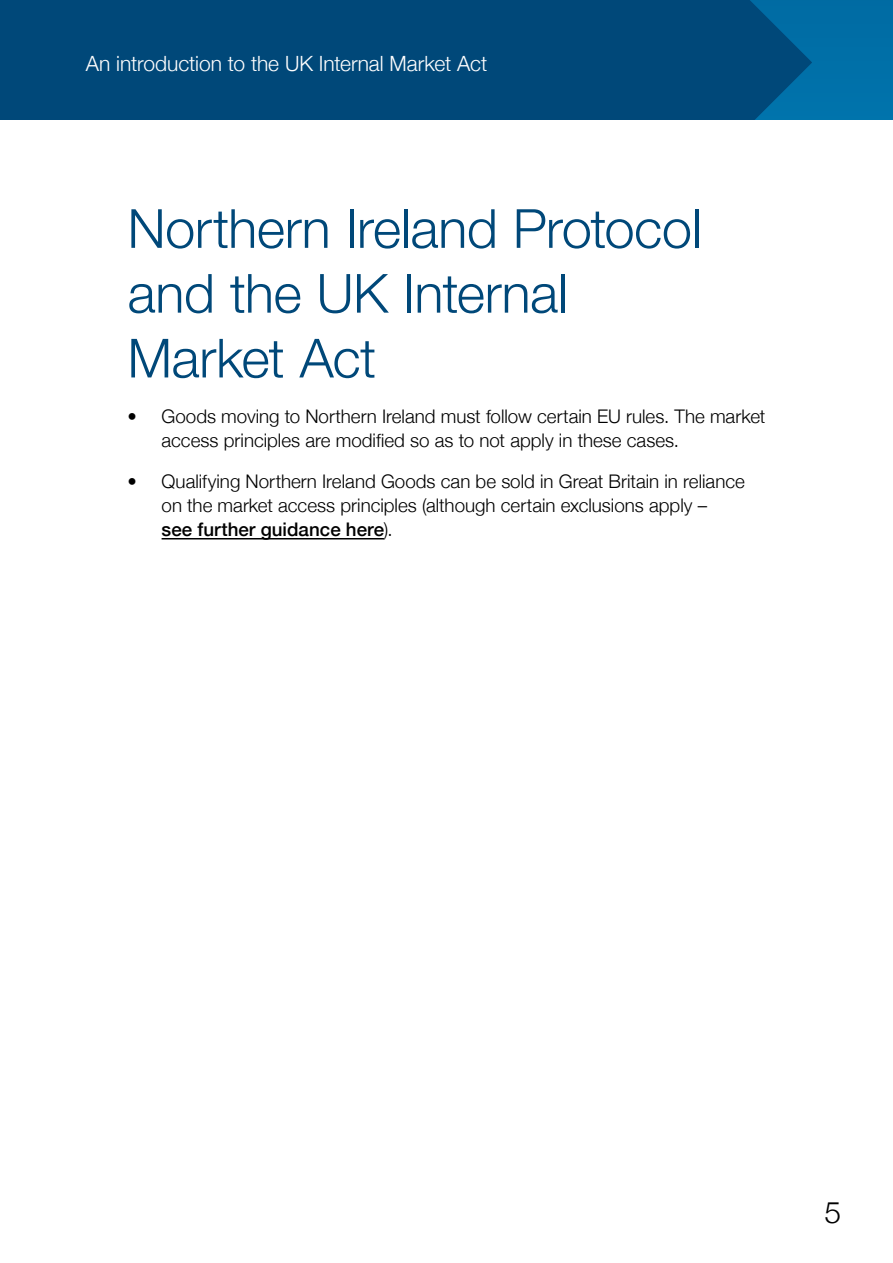
<style>
.page{position:relative;width:893px;height:1263px;background:#fff}
.page>*{position:absolute;margin:0;border:0;box-sizing:border-box;transform-origin:0 0}
.Heading_1{font:300 54px/64.8px "Helvetica Neue";letter-spacing:-.01em;color:#004879}
.t1{font:300 30px "Helvetica Neue";color:#000}
.t2{font:300 21px "Helvetica Neue";letter-spacing:-.005em;color:#fff}
.Bullets{font:300 18.75px/24px "Helvetica Neue";color:#000}
.s1{font-weight:500}
</style>
<div class="page">
<div style="left:0;top:0;width:893px;height:119px;background:#004879"></div>
<svg style="left:750px;top:0;width:143px;height:119px"></svg>
<hr style="left:162px;top:538px;width:222px;height:1px;background:#000">
<p class="t2" style="left:86px;top:47px;width:403px">An introduction to the UK Internal Market Act</p>
<h1 class="Heading_1" style="left:128px;top:192px;width:575px">Northern Ireland Protocol and the UK Internal<br>Market Act</h1>
<p class="Bullets" style="left:162px;top:403px;width:605px;text-indent:-34px">• Goods moving to Northern Ireland must follow certain EU rules. The market access principles are modified so as to not apply in these cases.</p>
<p class="Bullets" style="left:162px;top:468px;width:585px;text-indent:-34px">• Qualifying Northern Ireland Goods can be sold in Great Britain in reliance on the market access principles (although certain exclusions apply –<br><span class="s1">see further guidance here</span>).</p>
<h2 class="t1" style="left:824px;top:1188px;width:18px">5</h2>
</div>
